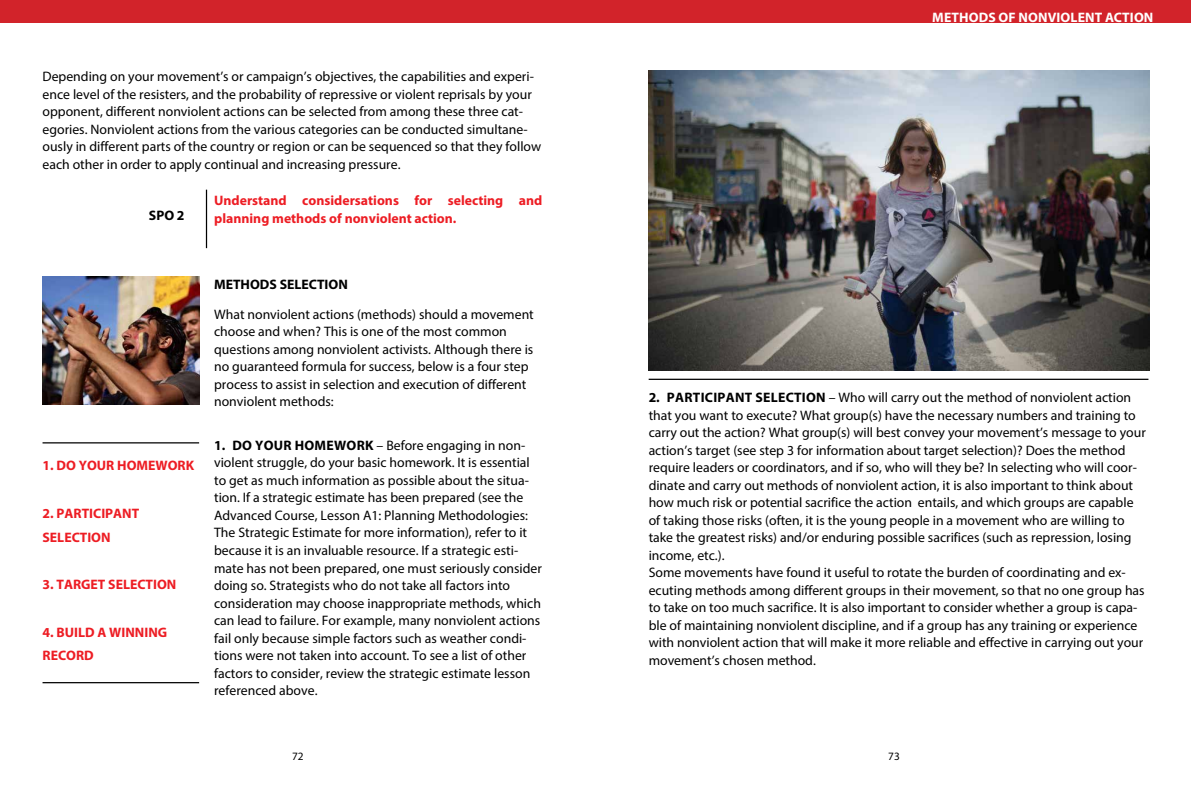
<style>
.page{position:relative;width:1191px;height:787px;background:#fff}
.page>*{position:absolute;margin:0;border:0;box-sizing:border-box;transform-origin:0 0}
.t1{font:13.75px/17.5px "Myriad Pro";color:#000}
.t2{font:700 13.75px/23.8px "Myriad Pro";color:#ed1d24}
.t3{font:700 13.75px "Myriad Pro";color:#000}
.t4{font:700 13.75px "Myriad Pro";color:#fff}
.t5{font:11.25px "Myriad Pro";color:#000}
</style>
<div class="page">
<div style="left:0;top:0;width:1191px;height:23px;background:#d2232a"></div>
<hr style="left:206px;top:190px;width:1px;height:58px;background:#000">
<hr style="left:43px;top:442px;width:156px;height:1px;background:#000">
<hr style="left:43px;top:682px;width:156px;height:1px;background:#000">
<img style="left:43px;top:276px;width:156px;height:128px">
<img style="left:648px;top:71px;width:501px;height:300px">
<hr style="left:648px;top:379px;width:500px;height:1px;background:#000">
<p class="t1" style="left:43px;top:68px;width:500px">Depending on your movement’s or campaign’s objectives, the capabilities and experi&shy;ence level of the resisters, and the probability of repressive or violent reprisals by your opponent, different nonviolent actions can be selected from among these three cat&shy;egories. Nonviolent actions from the various categories can be conducted simultane&shy;ously in different parts of the country or region or can be sequenced so that they follow each other in order to apply continual and increasing pressure.</p>
<p class="t2" style="left:214px;top:188px;width:330px">Understand considersations for selecting and</p>
<p class="t3" style="left:149px;top:206px;width:37px">SPO 2</p>
<p class="t2" style="left:214px;top:206px;width:244px">planning methods of nonviolent action.</p>
<p class="t2" style="left:43px;top:453px;width:153px">1. DO YOUR HOMEWORK</p>
<p class="t2" style="left:43px;top:501px;width:98px">2. PARTICIPANT<br>SELECTION</p>
<p class="t2" style="left:43px;top:572px;width:135px">3. TARGET SELECTION</p>
<p class="t2" style="left:43px;top:619px;width:126px">4. BUILD A WINNING<br>RECORD</p>
<p class="t3" style="left:214px;top:275px;width:135px">METHODS SELECTION</p>
<p class="t1" style="left:214px;top:305px;width:321px">What nonviolent actions (methods) should a movement choose and when? This is one of the most common questions among nonviolent activists. Although there is no guaranteed formula for success, below is a four step process to assist in selection and execution of different nonviolent methods:</p>
<p class="t3" style="left:214px;top:436px;width:60px">1. Do Your</p>
<p class="t3" style="left:295px;top:436px;width:21px">Homework</p>
<p class="t1" style="left:214px;top:436px;width:329px;text-indent:162px">– Before engaging in non&shy;violent struggle, do your basic homework. It is essential to get as much information as possible about the situa&shy;tion. If a strategic estimate has been prepared (see the Advanced Course, Lesson A1: Planning Methodologies:<br>The Strategic Estimate for more information), refer to it because it is an invaluable resource. If a strategic esti&shy;mate has not been prepared, one must seriously consider doing so. Strategists who do not take all factors into consideration may choose inappropriate methods, which can lead to failure. For example, many nonviolent actions fail only because simple factors such as weather condi&shy;tions were not taken into account. To see a list of other factors to consider, review the strategic estimate lesson referenced above.</p>
<p class="t4" style="left:932px;top:8px;width:10px">methods</p>
<p class="t4" style="left:998px;top:8px;width:30px">of nonviolent</p>
<p class="t4" style="left:1105px;top:8px;width:9px">action</p>
<p class="t1" style="left:648px;top:388px;width:498px;text-indent:180px">– Who will carry out the method of nonviolent action that you want to execute? What group(s) have the necessary numbers and training to carry out the action? What group(s) will best convey your movement’s message to your action’s target (see step 3 for information about target selection)? Does the method require leaders or coordinators, and if so, who will they be? In selecting who will coor&shy;dinate and carry out methods of nonviolent action, it is also important to think about how much risk or potential sacrifice the action entails, and which groups are capable of taking those risks (often, it is the young people in a movement who are willing to take the greatest risks) and/or enduring possible sacrifices (such as repression, losing income, etc.).<br>Some movements have found it useful to rotate the burden of coordinating and ex&shy;ecuting methods among different groups in their movement, so that no one group has to take on too much sacrifice. It is also important to consider whether a group is capa&shy;ble of maintaining nonviolent discipline, and if a group has any training or experience with nonviolent action that will make it more reliable and effective in carrying out your movement’s chosen method.</p>
<p class="t3" style="left:648px;top:388px;width:36px">2. Participant</p>
<p class="t3" style="left:755px;top:388px;width:17px">Selection</p>
<p class="t5" style="left:292px;top:749px;width:13px">72</p>
<p class="t5" style="left:888px;top:749px;width:13px">73</p>
</div>
